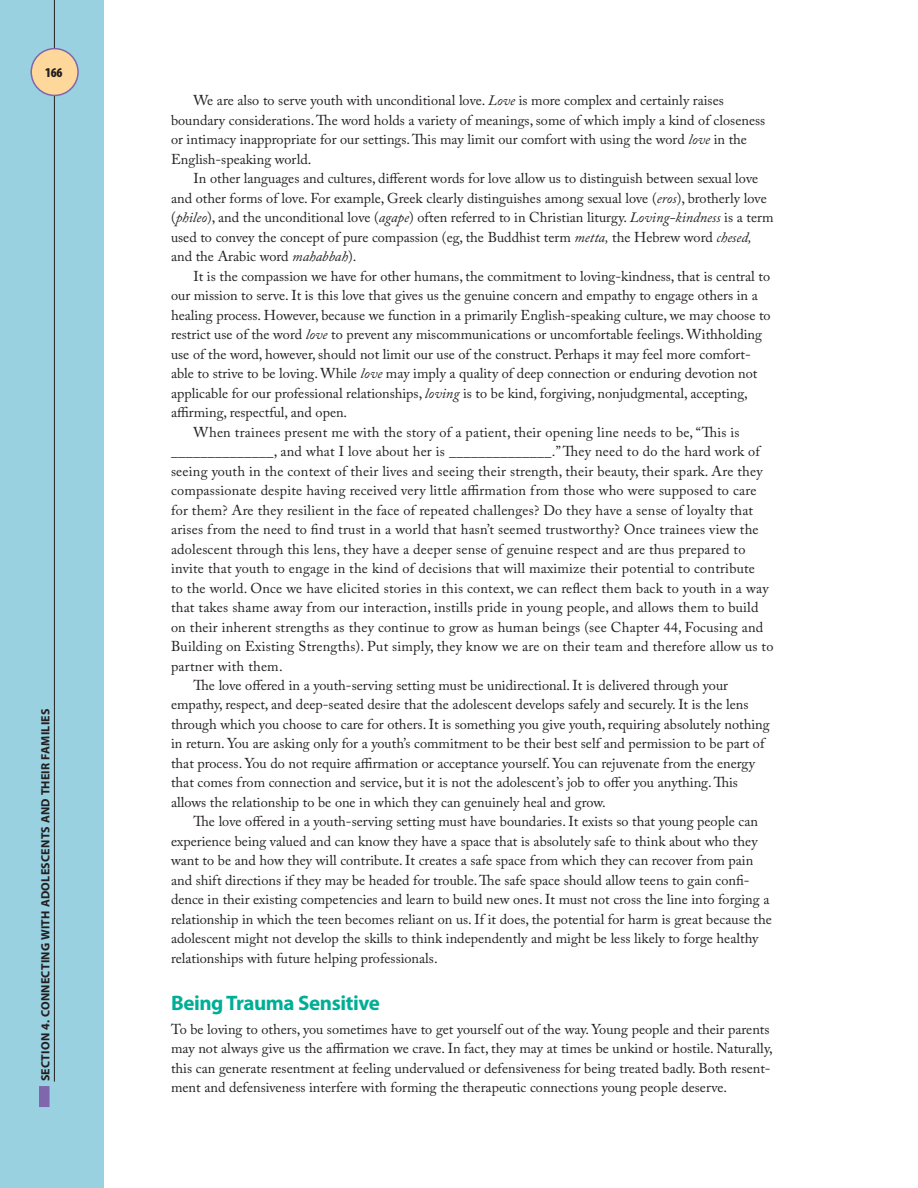
<style>
.page{position:relative;width:918px;height:1188px;background:#fff}
.page>*{position:absolute;margin:0;border:0;box-sizing:border-box;transform-origin:0 0}
.t1{font:700 21px "Myriad Pro";letter-spacing:-.02em;color:#00ae95}
.t2{font:14.25px/19.5px "Adobe Caslon Pro";color:#231f20}
.t3{font:900 condensed 13.5px "Myriad Pro";color:#231f20}
.t4{font:700 12px "Myriad Pro";letter-spacing:.02em;color:#231f20}
.s1{font-style:italic}
</style>
<div class="page">
<div style="left:0;top:0;width:104px;height:1188px;background:#99d1e1"></div>
<div style="left:39px;top:1086px;width:11px;height:21px;background:#7f66ad"></div>
<hr style="left:54px;top:0;width:1px;height:1082px;background:#231f20">
<div style="left:31px;top:49px;width:47px;height:46px;background:#fed79a;border-radius:50%"></div>
<div style="left:30px;top:48px;width:49px;height:48px;border:2px solid #7f66ad;border-radius:50%"></div>
<p class="t3" style="left:45px;top:65px;width:19px">166</p>
<p class="t4" style="left:39px;top:1081px;width:374px;rotate:-90deg">SECTION 4. CONNECTING WITH ADOLESCENTS AND THEIR FAMILIES</p>
<p class="t2" style="left:171px;top:90px;width:596px;text-indent:23px">We are also to serve youth with unconditional love. <span class="s1">Love</span> is more complex and certainly raises boundary considerations. The word holds a variety of meanings, some of which imply a kind of closeness or intimacy inappropriate for our settings. This may limit our comfort with using the word <span class="s1">love</span> in the English-speaking world.</p>
<p class="t2" style="left:171px;top:168px;width:604px;text-indent:23px">In other languages and cultures, different words for love allow us to distinguish between sexual love and other forms of love. For example, Greek clearly distinguishes among sexual love (<span class="s1">eros</span>), brotherly love (<span class="s1">phileo</span>), and the unconditional love (<span class="s1">agape</span>) often referred to in Christian liturgy. <span class="s1">Loving-kindness</span> is a term used to convey the concept of pure compassion (eg, the Buddhist term <span class="s1">metta,</span> the Hebrew word <span class="s1">chesed, </span>and the Arabic word <span class="s1">mahabbah</span>).</p>
<p class="t2" style="left:194px;top:266px;width:578px">It is the compassion we have for other humans, the commitment to loving-kindness, that is central to</p>
<p class="t2" style="left:171px;top:285px;width:588px">our mission to serve. It is this love that gives us the genuine concern and empathy to engage others in a</p>
<p class="t2" style="left:171px;top:305px;width:601px">healing process. However, because we function in a primarily English-speaking culture, we may choose to</p>
<p class="t2" style="left:171px;top:324px;width:593px">restrict use of the word <span class="s1">love</span> to prevent any miscommunications or uncomfortable feelings. Withholding</p>
<p class="t2" style="left:171px;top:344px;width:581px">use of the word, however, should not limit our use of the construct. Perhaps it may feel more comfort-</p>
<p class="t2" style="left:171px;top:363px;width:588px">able to strive to be loving. While <span class="s1">love</span> may imply a quality of deep connection or enduring devotion not</p>
<p class="t2" style="left:171px;top:383px;width:578px">applicable for our professional relationships, <span class="s1">loving</span> is to be kind, forgiving, nonjudgmental, accepting,</p>
<p class="t2" style="left:171px;top:402px;width:178px">affirming, respectful, and open.</p>
<p class="t2" style="left:194px;top:422px;width:548px">When trainees present me with the story of a patient, their opening line needs to be, “This is</p>
<p class="t2" style="left:171px;top:441px;width:590px">______________, and what I love about her is ______________.” They need to do the hard work of</p>
<p class="t2" style="left:171px;top:461px;width:593px">seeing youth in the context of their lives and seeing their strength, their beauty, their spark. Are they</p>
<p class="t2" style="left:171px;top:480px;width:587px">compassionate despite having received very little affirmation from those who were supposed to care</p>
<p class="t2" style="left:171px;top:500px;width:584px">for them? Are they resilient in the face of repeated challenges? Do they have a sense of loyalty that</p>
<p class="t2" style="left:171px;top:519px;width:589px">arises from the need to find trust in a world that hasn’t seemed trustworthy? Once trainees view the</p>
<p class="t2" style="left:171px;top:539px;width:576px">adolescent through this lens, they have a deeper sense of genuine respect and are thus prepared to</p>
<p class="t2" style="left:171px;top:558px;width:585px">invite that youth to engage in the kind of decisions that will maximize their potential to contribute</p>
<p class="t2" style="left:171px;top:578px;width:599px">to the world. Once we have elicited stories in this context, we can reflect them back to youth in a way</p>
<p class="t2" style="left:171px;top:597px;width:589px">that takes shame away from our interaction, instills pride in young people, and allows them to build</p>
<p class="t2" style="left:171px;top:617px;width:594px">on their inherent strengths as they continue to grow as human beings (see Chapter 44, Focusing and</p>
<p class="t2" style="left:171px;top:636px;width:604px">Building on Existing Strengths). Put simply, they know we are on their team and therefore allow us to</p>
<p class="t2" style="left:171px;top:656px;width:113px">partner with them.</p>
<p class="t2" style="left:194px;top:675px;width:536px">The love offered in a youth-serving setting must be unidirectional. It is delivered through your</p>
<p class="t2" style="left:171px;top:695px;width:579px">empathy, respect, and deep-seated desire that the adolescent develops safely and securely. It is the lens</p>
<p class="t2" style="left:171px;top:714px;width:600px">through which you choose to care for others. It is something you give youth, requiring absolutely nothing</p>
<p class="t2" style="left:171px;top:734px;width:595px">in return. You are asking only for a youth’s commitment to be their best self and permission to be part of</p>
<p class="t2" style="left:171px;top:753px;width:586px">that process. You do not require affirmation or acceptance yourself. You can rejuvenate from the energy</p>
<p class="t2" style="left:171px;top:773px;width:568px">that comes from connection and service, but it is not the adolescent’s job to offer you anything. This</p>
<p class="t2" style="left:171px;top:792px;width:436px">allows the relationship to be one in which they can genuinely heal and grow.</p>
<p class="t2" style="left:194px;top:812px;width:566px">The love offered in a youth-serving setting must have boundaries. It exists so that young people can</p>
<p class="t2" style="left:171px;top:831px;width:588px">experience being valued and can know they have a space that is absolutely safe to think about who they</p>
<p class="t2" style="left:171px;top:851px;width:584px">want to be and how they will contribute. It creates a safe space from which they can recover from pain</p>
<p class="t2" style="left:171px;top:870px;width:580px">and shift directions if they may be headed for trouble. The safe space should allow teens to gain confi-</p>
<p class="t2" style="left:171px;top:890px;width:600px">dence in their existing competencies and learn to build new ones. It must not cross the line into forging a</p>
<p class="t2" style="left:171px;top:909px;width:602px">relationship in which the teen becomes reliant on us. If it does, the potential for harm is great because the</p>
<p class="t2" style="left:171px;top:929px;width:589px">adolescent might not develop the skills to think independently and might be less likely to forge healthy</p>
<p class="t2" style="left:171px;top:948px;width:268px">relationships with future helping professionals.</p>
<h1 class="t1" style="left:171px;top:991px;width:210px">Being Trauma Sensitive</h1>
<p class="t2" style="left:171px;top:1019px;width:603px">To be loving to others, you sometimes have to get yourself out of the way. Young people and their parents may not always give us the affirmation we crave. In fact, they may at times be unkind or hostile. Naturally, this can generate resentment at feeling undervalued or defensiveness for being treated badly. Both resent&shy;ment and defensiveness interfere with forming the therapeutic connections young people deserve.</p>
</div>
